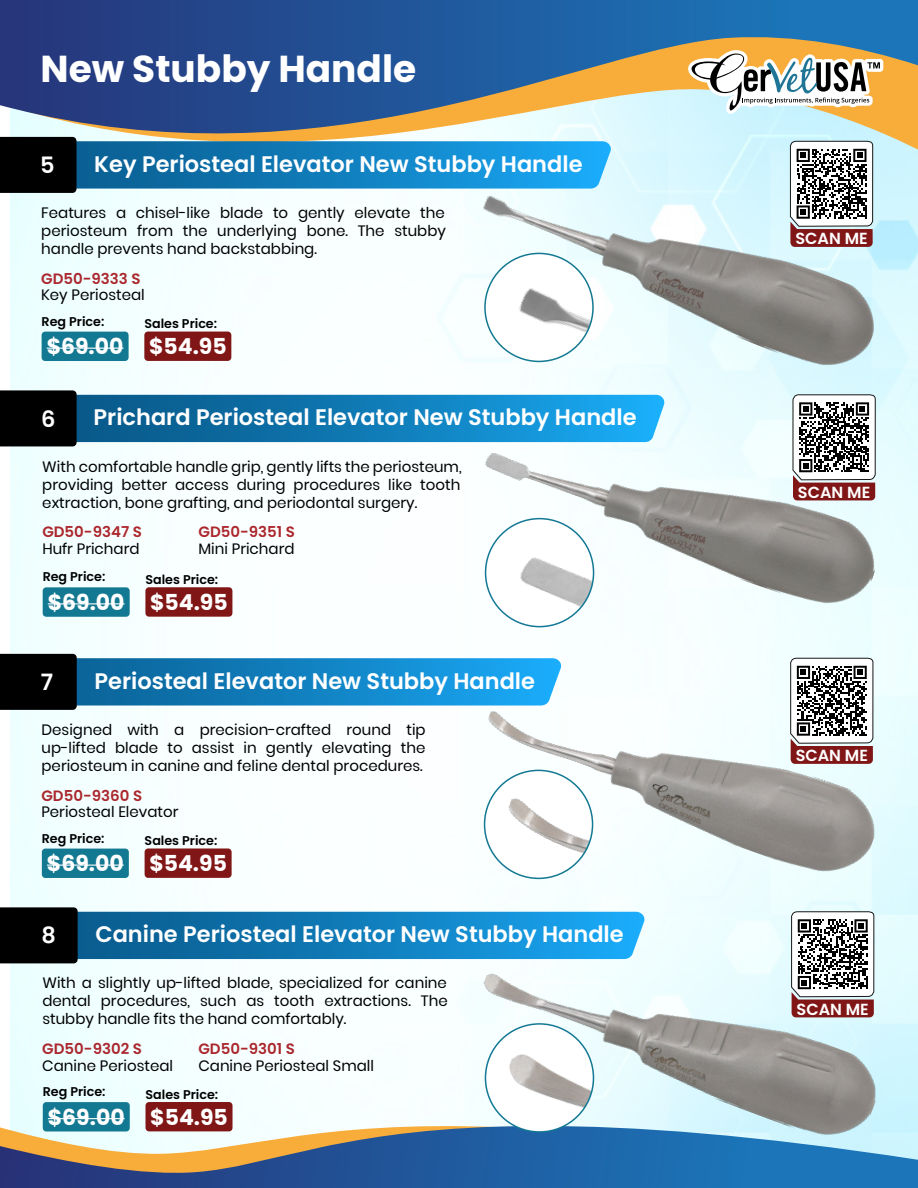
<style>
.page{position:relative;width:918px;height:1188px;background:#fff}
.page>*{position:absolute;margin:0;border:0;box-sizing:border-box;transform-origin:0 0}
.t1{font:700 37.5px "Poppins";color:#fff}
.t2{font:600 22.5px "Poppins";color:#fff}
.t3{font:700 21.9px "Poppins";color:#fff}
.t4{font:600 16.05px "Poppins";color:#fff}
.t5{font:15px/18px "Poppins";color:#000;text-align:justify}
.t6{font:600 15px "Poppins";color:#aa272d}
.t7{font:600 15px "Poppins";color:#ac272d}
.t8{font:600 12.75px "Poppins";color:#000}
</style>
<div class="page">
<img style="left:10px;top:183px;width:908px;height:937px">
<svg style="left:0;top:0;width:918px;height:183px;background:#617e9f"></svg>
<svg style="left:0;top:1120px;width:918px;height:68px;background:#4073ac"></svg>
<svg style="left:0;top:1126px;width:918px;height:50px;background:#6989a1"></svg>
<svg style="left:688px;top:50px;width:195px;height:64px"></svg>
<div style="left:43px;top:1102px;width:87px;height:29px;background:#137891;border-radius:4px"></div>
<hr style="left:48px;top:1118px;width:77px;height:1px;background:#fff">
<div style="left:146px;top:1102px;width:87px;height:29px;background:#801616;border-radius:4px"></div>
<img style="left:474px;top:959px;width:402px;height:178px">
<svg style="left:0;top:907px;width:646px;height:56px;background:#3082b0"></svg>
<svg style="left:791px;top:911px;width:84px;height:107px"></svg>
<svg style="left:485px;top:1024px;width:108px;height:108px"></svg>
<img style="left:494px;top:1024px;width:99px;height:108px">
<div style="left:485px;top:1023px;width:109px;height:110px;border:2px solid #137894;border-radius:50%"></div>
<div style="left:43px;top:587px;width:87px;height:30px;background:#137891;border-radius:4px"></div>
<hr style="left:48px;top:603px;width:77px;height:1px;background:#fff">
<div style="left:145px;top:587px;width:87px;height:30px;background:#801616;border-radius:4px"></div>
<img style="left:476px;top:453px;width:399px;height:167px">
<svg style="left:0;top:390px;width:666px;height:56px;background:#2f81ad"></svg>
<svg style="left:792px;top:394px;width:84px;height:107px"></svg>
<div style="left:486px;top:519px;width:108px;height:108px;background:#fff;border-radius:50%"></div>
<img style="left:506px;top:519px;width:88px;height:108px">
<div style="left:485px;top:518px;width:109px;height:109px;border:2px solid #137895;border-radius:50%"></div>
<div style="left:42px;top:332px;width:87px;height:29px;background:#137891;border-radius:4px"></div>
<hr style="left:47px;top:348px;width:76px;height:1px;background:#fff">
<div style="left:144px;top:332px;width:87px;height:29px;background:#801616;border-radius:4px"></div>
<img style="left:474px;top:188px;width:400px;height:178px">
<svg style="left:0;top:137px;width:612px;height:56px;background:#2f81ad"></svg>
<div style="left:485px;top:253px;width:108px;height:108px;background:#fff;border-radius:50%"></div>
<img style="left:503px;top:253px;width:90px;height:108px">
<div style="left:484px;top:253px;width:110px;height:109px;border:2px solid #137891;border-radius:50%"></div>
<svg style="left:789px;top:141px;width:84px;height:106px"></svg>
<div style="left:42px;top:849px;width:87px;height:29px;background:#137891;border-radius:4px"></div>
<hr style="left:47px;top:865px;width:77px;height:1px;background:#fff">
<div style="left:145px;top:848px;width:87px;height:30px;background:#801616;border-radius:4px"></div>
<img style="left:476px;top:705px;width:399px;height:178px">
<svg style="left:0;top:654px;width:563px;height:56px;background:#3184b2"></svg>
<div style="left:485px;top:770px;width:108px;height:108px;background:#fff;border-radius:50%"></div>
<img style="left:493px;top:770px;width:100px;height:107px">
<div style="left:484px;top:770px;width:109px;height:109px;border:2px solid #137891;border-radius:50%"></div>
<svg style="left:790px;top:657px;width:84px;height:107px"></svg>
<h1 class="t1" style="left:41px;top:47px;width:377px">New Stubby Handle</h1>
<h2 class="t2" style="left:40px;top:152px;width:16px">5</h2>
<h2 class="t2" style="left:94px;top:151px;width:490px">Key Periosteal Elevator New Stubby Handle</h2>
<p class="t5" style="left:41px;top:204px;width:406px">Features a chisel-like blade to gently elevate the periosteum from the underlying bone. The stubby handle prevents hand backstabbing.</p>
<p class="t6" style="left:41px;top:270px;width:101px">GD50-9333 S</p>
<p class="t5" style="left:41px;top:286px;width:105px">Key Periosteal</p>
<p class="t8" style="left:42px;top:314px;width:64px">Reg Price:</p>
<p class="t8" style="left:144px;top:316px;width:74px">Sales Price:</p>
<h3 class="t3" style="left:149px;top:334px;width:79px">$54.95</h3>
<h3 class="t3" style="left:47px;top:334px;width:78px">$69.00</h3>
<h2 class="t2" style="left:41px;top:406px;width:16px">6</h2>
<h2 class="t2" style="left:94px;top:404px;width:544px">Prichard Periosteal Elevator New Stubby Handle</h2>
<p class="t5" style="left:42px;top:458px;width:421px">With comfortable handle grip, gently lifts the periosteum, providing better access during procedures like tooth extraction, bone grafting, and periodontal surgery.</p>
<p class="t7" style="left:42px;top:523px;width:101px">GD50-9347 S</p>
<p class="t5" style="left:42px;top:540px;width:99px">Hufr Prichard</p>
<p class="t7" style="left:199px;top:523px;width:98px">GD50-9351 S</p>
<p class="t5" style="left:199px;top:540px;width:98px">Mini Prichard</p>
<p class="t8" style="left:43px;top:570px;width:64px">Reg Price:</p>
<p class="t8" style="left:145px;top:572px;width:74px">Sales Price:</p>
<h3 class="t3" style="left:150px;top:590px;width:79px">$54.95</h3>
<h3 class="t3" style="left:48px;top:590px;width:78px">$69.00</h3>
<h2 class="t2" style="left:41px;top:669px;width:14px">7</h2>
<h2 class="t2" style="left:95px;top:668px;width:442px">Periosteal Elevator New Stubby Handle</h2>
<p class="t5" style="left:42px;top:721px;width:386px">Designed with a precision-crafted round tip up-lifted blade to assist in gently elevating the periosteum in canine and feline dental procedures.</p>
<p class="t6" style="left:41px;top:787px;width:102px">GD50-9360 S</p>
<p class="t5" style="left:41px;top:803px;width:139px">Periosteal Elevator</p>
<p class="t8" style="left:42px;top:831px;width:64px">Reg Price:</p>
<p class="t8" style="left:145px;top:833px;width:74px">Sales Price:</p>
<h3 class="t3" style="left:149px;top:851px;width:79px">$54.95</h3>
<h3 class="t3" style="left:47px;top:851px;width:78px">$69.00</h3>
<h2 class="t2" style="left:41px;top:922px;width:16px">8</h2>
<h2 class="t2" style="left:95px;top:921px;width:530px">Canine Periosteal Elevator New Stubby Handle</h2>
<p class="t5" style="left:42px;top:974px;width:407px">With a slightly up-lifted blade, specialized for canine dental procedures, such as tooth extractions. The stubby handle fits the hand comfortably.</p>
<p class="t6" style="left:42px;top:1040px;width:101px">GD50-9302 S</p>
<p class="t5" style="left:42px;top:1056px;width:132px">Canine Periosteal</p>
<p class="t6" style="left:198px;top:1040px;width:98px">GD50-9301 S</p>
<p class="t5" style="left:198px;top:1056px;width:177px">Canine Periosteal Small</p>
<p class="t8" style="left:43px;top:1084px;width:64px">Reg Price:</p>
<p class="t8" style="left:146px;top:1087px;width:74px">Sales Price:</p>
<h3 class="t3" style="left:150px;top:1105px;width:79px">$54.95</h3>
<h3 class="t3" style="left:48px;top:1104px;width:78px">$69.00</h3>
<p class="t4" style="left:795px;top:229px;width:74px">SCAN ME</p>
<p class="t4" style="left:798px;top:483px;width:74px">SCAN ME</p>
<p class="t4" style="left:796px;top:746px;width:74px">SCAN ME</p>
<p class="t4" style="left:797px;top:1000px;width:74px">SCAN ME</p>
</div>
